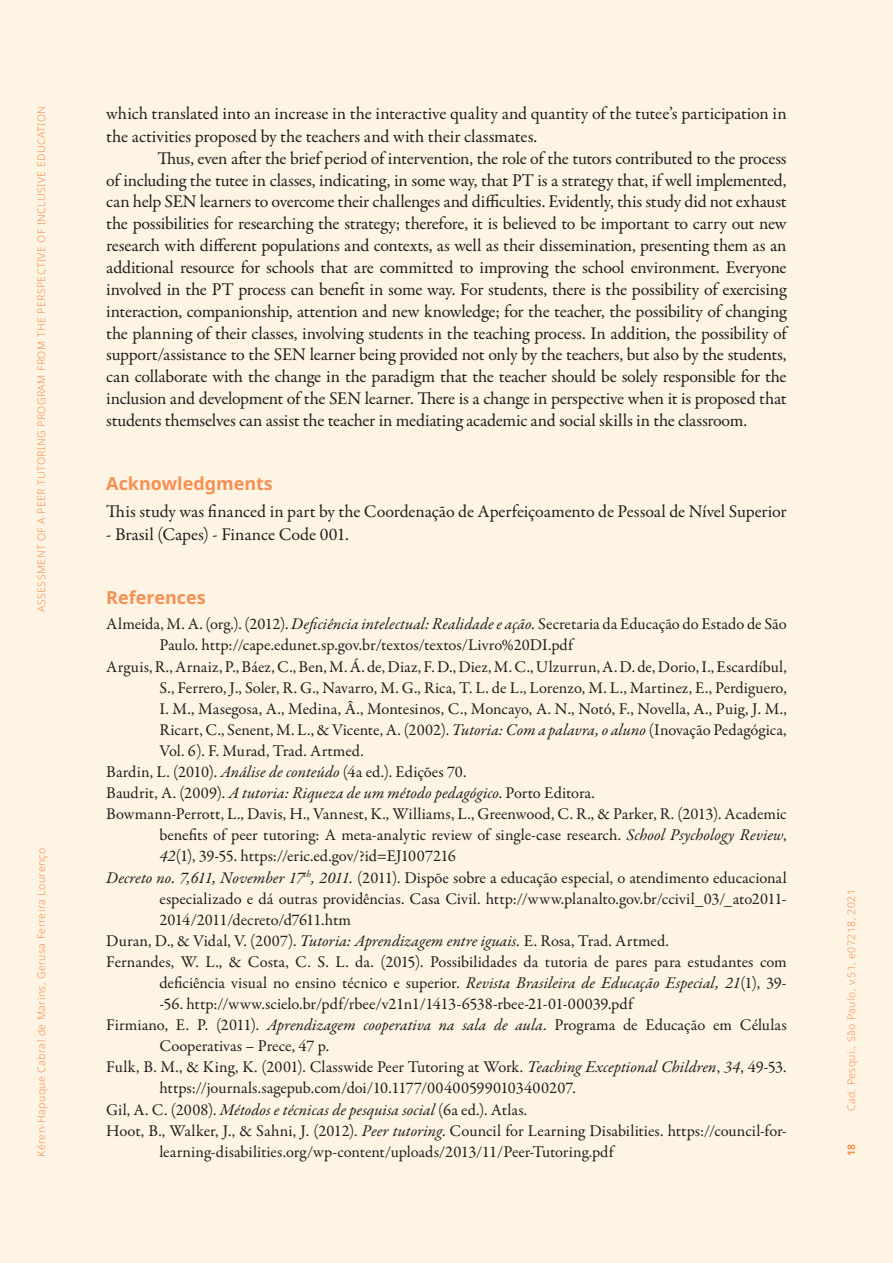
<style>
.page{position:relative;width:893px;height:1263px;background:#fef4e4}
.page>*{position:absolute;margin:0;border:0;box-sizing:border-box;transform-origin:0 0}
.Texto_INGLES{font:18px/21.9px "Garamond Premr Pro";letter-spacing:-.005em;color:#231f20}
.Texto_paragrafo_1{font:18px "Garamond Premr Pro";letter-spacing:-.005em;color:#231f20}
.subtitulo_1{font:700 18px "Noto Sans";color:#f7975c}
.bibliografia{font:16.5px/21.1px "Garamond Premr Pro";color:#231f20}
.bibliografia-2{font:italic 16.5px "Garamond Premr Pro";letter-spacing:.005em;color:#231f20}
.t1{font:300 10.5px "Noto Sans";letter-spacing:.04em;color:#f7975c}
.t2{font:700 10.5px "Noto Sans";color:#f7975c}
.s1{font-style:italic}
.s2{color:#221e1f}
.s3{font-style:normal}
</style>
<div class="page">
<p class="t1" style="left:34px;top:612px;width:507px;rotate:-90deg">ASSESSMENT OF A PEER TUTORING PROGRAM FROM THE PERSPECTIVE OF INCLUSIVE EDUCATION</p>
<p class="t1" style="left:34px;top:1157px;width:310px;rotate:-90deg">Kéren-Hapuque Cabral de Marins, Gerusa Ferreira Lourenço</p>
<p class="Texto_INGLES" style="left:106px;top:103px;width:682px;line-height:22.6px">which translated into an increase in the interactive quality and quantity of the tutee’s participation in the activities proposed by the teachers and with their classmates.</p>
<p class="Texto_INGLES" style="left:106px;top:148px;width:682px;text-align:justify;text-indent:51px">Thus, even after the brief period of intervention, the role of the tutors contributed to the process of including the tutee in classes, indicating, in some way, that PT is a strategy that, if well implemented, can help SEN learners to overcome their challenges and difficulties. Evidently, this study did not exhaust the possibilities for researching the strategy; therefore, it is believed to be important to carry out new research with different populations and contexts, as well as their dissemination, presenting them as an additional resource for schools that are committed to improving the school environment. Everyone involved in the PT process can benefit in some way. For students, there is the possibility of exercising interaction, companionship, attention and new knowledge; for the teacher, the possibility of changing the planning of their classes, involving students in the teaching process. In addition, the possibility of support/assistance to the SEN learner being provided not only by the teachers, but also by the students, can collaborate with the change in the paradigm that the teacher should be solely responsible for the inclusion and development of the SEN learner. There is a change in perspective when it is proposed that students themselves can assist the teacher in mediating academic and social skills in the classroom.</p>
<p class="subtitulo_1" style="left:106px;top:471px;width:168px">Acknowledgments</p>
<p class="Texto_paragrafo_1" style="left:106px;top:501px;width:682px">This study was financed in part by the Coordenação de Aperfeiçoamento de Pessoal de Nível Superior</p>
<p class="Texto_paragrafo_1" style="left:106px;top:523px;width:244px">- Brasil (Capes) - Finance Code 001.</p>
<p class="subtitulo_1" style="left:106px;top:585px;width:101px">References</p>
<p class="bibliografia" style="left:159px;top:614px;width:629px;text-indent:-53px">Almeida, M. A. (org.). (2012). <span class="s1">Deficiência intelectual: Realidade e ação.</span> Secretaria da Educação do Estado de São<br>Paulo. http://cape.edunet.sp.gov.br/textos/textos/Livro%20DI.pdf</p>
<p class="bibliografia" style="left:159px;top:656px;width:629px;text-align:justify;text-indent:-53px">Arguis, R., Arnaiz, P., Báez, C., Ben, M. Á. de, Diaz, F. D., Diez, M. C., Ulzurrun, A. D. de, Dorio, I., Escardíbul, S., Ferrero, J., Soler, R. G., Navarro, M. G., Rica, T. L. de L., Lorenzo, M. L., Martinez, E., Perdiguero, I. M., Masegosa, A., Medina, Â., <span class="s2">Montesinos, C., Moncayo, A. N., Notó, F., Novella, A., Puig, J. M., Ricart, C., Senent, M. L., &amp;</span> Vicente, A. (2002). <span class="s1">Tutoria: Com a palavra, o aluno</span> (Inovação Pedagógica, Vol. 6). F. Murad, Trad. Artmed.</p>
<p class="bibliografia" style="left:106px;top:762px;width:362px">Bardin, L. (2010). <span class="s1">Análise de conteúdo</span> (4a ed.). Edições 70.</p>
<p class="bibliografia-2" style="left:106px;top:782px;width:490px"><span class="s3">Baudrit, A. (2009).</span> A tutoria: Riqueza de um método pedagógico<span class="s3">. Porto Editora.</span></p>
<p class="bibliografia" style="left:159px;top:804px;width:629px;text-align:justify;text-indent:-53px">Bowmann-Perrott, L., Davis, H., Vannest, K., Williams, L., Greenwood, C. R., &amp; Parker, R. (2013). Academic benefits of peer tutoring: A meta-analytic review of single-case research. <span class="s1">School Psychology Review</span>, <span class="s1">42</span>(1), 39-55. https://eric.ed.gov/?id=EJ1007216</p>
<p class="bibliografia" style="left:159px;top:867px;width:629px;text-align:justify;text-indent:-53px"><span class="s1">Decreto no. 7,611, November 17</span><sup>th</sup><span class="s1">, 2011.</span> (2011). Dispõe sobre a educação especial, o atendimento educacional especializado e dá outras providências. Casa Civil. http://www.planalto.gov.br/ccivil_03/_ato2011- 2014/2011/decreto/d7611.htm</p>
<p class="bibliografia" style="left:106px;top:930px;width:564px">Duran, D., &amp; Vidal, V. (2007). <span class="s1">Tutoria: Aprendizagem entre iguais.</span> E. Rosa, Trad. Artmed.</p>
<p class="bibliografia" style="left:159px;top:951px;width:629px;text-align:justify;text-indent:-53px">Fernandes, W. L., &amp; Costa, C. S. L. da. (2015). Possibilidades da tutoria de pares para estudantes com deficiência visual no ensino técnico e superior. <span class="s1">Revista Brasileira de Educação Especial, 21</span>(1), 39- -56. http://www.scielo.br/pdf/rbee/v21n1/1413-6538-rbee-21-01-00039.pdf</p>
<p class="bibliografia" style="left:159px;top:1015px;width:629px;text-indent:-53px">Firmiano, E. P. (2011). <span class="s1">Aprendizagem cooperativa na sala de aula</span>. Programa de Educação em Células<br>Cooperativas – Prece, 47 p.</p>
<p class="bibliografia" style="left:159px;top:1057px;width:629px;text-indent:-53px">Fulk, B. M., &amp; King, K. (2001). Classwide Peer Tutoring at Work. <span class="s1">Teaching Exceptional Children</span>, <span class="s1">34</span>, 49-53. https://journals.sagepub.com/doi/10.1177/004005990103400207.</p>
<p class="bibliografia-2" style="left:106px;top:1099px;width:422px"><span class="s3">Gil, A. C. (2008).</span> Métodos e técnicas de pesquisa social <span class="s3">(6a ed.). Atlas.</span></p>
<p class="bibliografia" style="left:159px;top:1120px;width:629px;text-indent:-53px">Hoot, B., Walker, J., &amp; Sahni, J. (2012). <span class="s1">Peer tutoring</span>. Council for Learning Disabilities. https://council-for&shy;learning-disabilities.org/wp-content/uploads/2013/11/Peer-Tutoring.pdf</p>
<p class="t1" style="left:844px;top:1111px;width:224px;rotate:-90deg">Cad. Pesqui., São Paulo, v.51, e07218, 2021</p>
<p class="t2" style="left:844px;top:1155px;width:14px;rotate:-90deg">18</p>
</div>
